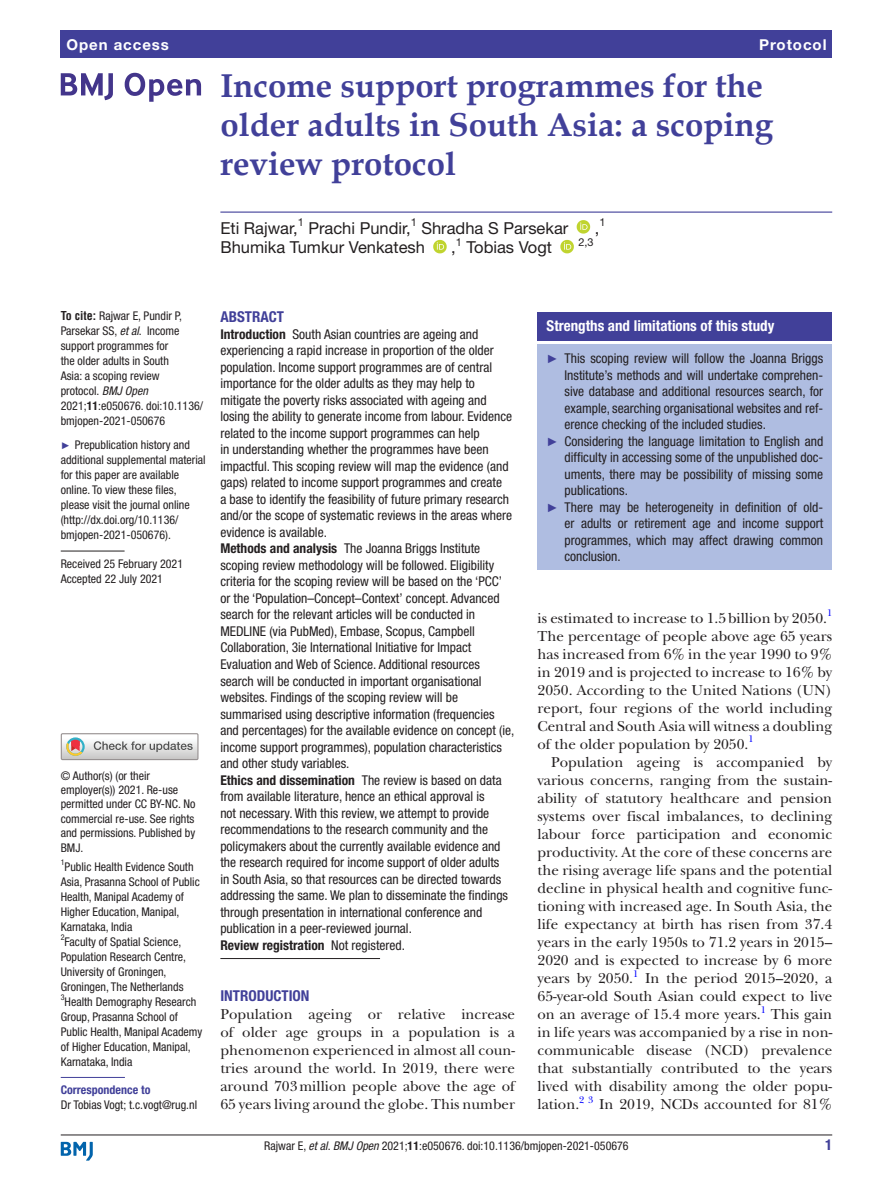
<style>
.page{position:relative;width:893px;height:1191px;background:#fff}
.page>*{position:absolute;margin:0;border:0;box-sizing:border-box;transform-origin:0 0}
.t1{font:700 33px/39px "Book Antiqua";color:#414099}
.t2{font:16.5px "Helvetica Neue LT Std";color:#231f20}
.t3{font:15px/18px "New Baskerville";color:#231f20;text-align:justify}
.t4{font:700 condensed 15px "Helvetica Neue LT Std";color:#fff}
.t5{font:700 condensed 15px "Helvetica Neue LT Std";color:#414099}
.t6{font:700 15px "Helvetica Neue LT Std";letter-spacing:.065em;color:#fff}
.t7{font:condensed 13.5px/16.5px "Helvetica Neue LT Std";color:#231f20}
.t8{font:condensed 12px/15px "Helvetica Neue LT Std";color:#231f20}
.t9{font:700 condensed 12px "Helvetica Neue LT Std";color:#414099}
.t10{font:10.95px "Helvetica Neue LT Std";color:#231f20}
.t11{font:9.9px "New Baskerville";color:#00f}
.t12{font:condensed 7.95px "Helvetica Neue LT Std";color:#231f20}
.s1{font-family:"Helvetica LT Std";font-weight:700}
.s2{font-style:italic}
.s3{font-weight:700}
.s4{font-family:"Arial";font-stretch:normal;font-size:9.75px;color:#414099}
.s5{font-family:"Arial";font-stretch:normal;font-size:12px;color:#414099}
</style>
<div class="page">
<hr style="left:61px;top:1134px;width:771px;height:1px;background:#231f20">
<svg style="left:61px;top:1141px;width:32px;height:19px"></svg>
<div style="left:61px;top:31px;width:771px;height:27px;background:#414099"></div>
<hr style="left:220px;top:211px;width:612px;height:2px;background:#414099">
<svg style="left:577px;top:220px;width:13px;height:14px"></svg>
<svg style="left:433px;top:240px;width:14px;height:13px"></svg>
<svg style="left:560px;top:240px;width:14px;height:13px"></svg>
<hr style="left:61px;top:550px;width:64px;height:1px;background:#231f20">
<hr style="left:61px;top:1077px;width:64px;height:1px;background:#414099">
<svg style="left:61px;top:73px;width:52px;height:27px"></svg>
<svg style="left:125px;top:73px;width:76px;height:29px"></svg>
<div style="left:61px;top:733px;width:138px;height:27px;border:1px solid #969090"></div>
<svg style="left:61px;top:733px;width:137px;height:26px"></svg>
<hr style="left:220px;top:958px;width:160px;height:1px;background:#231f20">
<div style="left:538px;top:312px;width:294px;height:28px;background:#414099"></div>
<div style="left:538px;top:344px;width:294px;height:226px;background:#afbde1"></div>
<p class="t6" style="left:66px;top:35px;width:104px">Open access</p>
<p class="t6" style="left:759px;top:35px;width:69px">Protocol</p>
<h1 class="t1" style="left:220px;top:66px;width:554px">Income support programmes for the older adults in South Asia: a scoping review protocol</h1>
<p class="t2" style="left:220px;top:218px;width:79px">Eti Rajwar,</p>
<p class="t10" style="left:298px;top:216px;width:8px">1</p>
<p class="t2" style="left:308px;top:218px;width:104px">Prachi Pundir,</p>
<p class="t10" style="left:411px;top:216px;width:8px">1</p>
<p class="t2" style="left:421px;top:218px;width:148px">Shradha S Parsekar</p>
<p class="t10" style="left:599px;top:216px;width:8px">1</p>
<p class="t2" style="left:595px;top:218px;width:6px">,</p>
<p class="t10" style="left:456px;top:235px;width:8px">1</p>
<p class="t2" style="left:467px;top:238px;width:87px">Tobias Vogt</p>
<p class="t10" style="left:578px;top:235px;width:17px">2,3</p>
<p class="t2" style="left:220px;top:238px;width:206px">Bhumika Tumkur Venkatesh</p>
<p class="t2" style="left:451px;top:238px;width:6px">,</p>
<p class="t8" style="left:61px;top:308px;width:144px"><span class="s1">To cite:</span> Rajwar E, Pundir P,<br>Parsekar SS, <span class="s2">et al</span>. Income support programmes for<br>the older adults in South<br>Asia: a scoping review<br>protocol. <span class="s2">BMJ Open<br></span>2021;<span class="s3">11</span>:e050676. doi:10.1136/ bmjopen-2021-050676</p>
<p class="t8" style="left:61px;top:437px;width:146px"><span class="s4">►</span> Prepublication history and additional supplemental material for this paper are available online. To view these files, please visit the journal online (http://dx.doi.org/10.1136/ bmjopen-2021-050676).</p>
<p class="t8" style="left:61px;top:556px;width:124px">Received 25 February 2021<br>Accepted 22 July 2021</p>
<p class="t8" style="left:61px;top:768px;width:136px;line-height:14.4px">© Author(s) (or their employer(s)) 2021. Re-use permitted under CC BY-NC. No commercial re-use. See rights and permissions. Published by<br>BMJ.</p>
<p class="t12" style="left:61px;top:858px;width:5px">1</p>
<p class="t8" style="left:61px;top:859px;width:141px;text-indent:4px">Public Health Evidence South<br>Asia, Prasanna School of Public<br>Health, Manipal Academy of<br>Higher Education, Manipal,<br>Karnataka, India</p>
<p class="t12" style="left:61px;top:933px;width:5px">2</p>
<p class="t8" style="left:61px;top:934px;width:143px;text-indent:4px">Faculty of Spatial Science,<br>Population Research Centre,<br>University of Groningen,<br>Groningen, The Netherlands<br><sup>3</sup>Health Demography Research<br>Group, Prasanna School of<br>Public Health, Manipal Academy of Higher Education, Manipal,<br>Karnataka, India</p>
<p class="t9" style="left:61px;top:1082px;width:91px">Correspondence to</p>
<p class="t8" style="left:61px;top:1097px;width:138px">Dr Tobias Vogt; t.c.vogt@rug.nl</p>
<p class="t5" style="left:220px;top:308px;width:65px">ABSTRACT</p>
<p class="t7" style="left:220px;top:326px;width:296px"><span class="s3">Introduction</span> South Asian countries are ageing and experiencing a rapid increase in proportion of the older population. Income support programmes are of central importance for the older adults as they may help to mitigate the poverty risks associated with ageing and losing the ability to generate income from labour. Evidence related to the income support programmes can help<br>in understanding whether the programmes have been impactful. This scoping review will map the evidence (and gaps) related to income support programmes and create<br>a base to identify the feasibility of future primary research and/or the scope of systematic reviews in the areas where evidence is available.<br><span class="s3">Methods and analysis</span> The Joanna Briggs Institute scoping review methodology will be followed. Eligibility criteria for the scoping review will be based on the ‘PCC’ or the ‘Population–Concept–Context’ concept. Advanced search for the relevant articles will be conducted in MEDLINE (via PubMed), Embase, Scopus, Campbell Collaboration, 3ie International Initiative for Impact Evaluation and Web of Science. Additional resources search will be conducted in important organisational websites. Findings of the scoping review will be summarised using descriptive information (frequencies and percentages) for the available evidence on concept (ie, income support programmes), population characteristics and other study variables.<br><span class="s3">Ethics and dissemination</span> The review is based on data from available literature, hence an ethical approval is<br>not necessary. With this review, we attempt to provide recommendations to the research community and the policymakers about the currently available evidence and the research required for income support of older adults<br>in South Asia, so that resources can be directed towards addressing the same. We plan to disseminate the findings through presentation in international conference and publication in a peer-reviewed journal.<br><span class="s3">Review registration</span> Not registered.</p>
<p class="t5" style="left:220px;top:987px;width:91px">INTRODUCTION</p>
<p class="t3" style="left:220px;top:1005px;width:296px">Population ageing or relative increase of older age groups in a population is a phenomenon experienced in almost all coun&shy;tries around the world. In 2019, there were around 703million people above the age of 65 years living around the globe. This number</p>
<p class="t4" style="left:547px;top:317px;width:229px">Strengths and limitations of this study</p>
<p class="t7" style="left:547px;top:350px;width:278px"><span class="s5">►</span> This scoping review will follow the Joanna Briggs</p>
<p class="t7" style="left:565px;top:366px;width:260px">Institute’s methods and will undertake comprehen-</p>
<p class="t7" style="left:565px;top:383px;width:260px">sive database and additional resources search, for</p>
<p class="t7" style="left:565px;top:399px;width:260px">example, searching organisational websites and ref-</p>
<p class="t7" style="left:565px;top:416px;width:203px">erence checking of the included studies.</p>
<p class="t7" style="left:547px;top:432px;width:278px"><span class="s5">►</span> Considering the language limitation to English and</p>
<p class="t7" style="left:565px;top:449px;width:260px">difficulty in accessing some of the unpublished doc-</p>
<p class="t7" style="left:565px;top:465px;width:260px">uments, there may be possibility of missing some</p>
<p class="t7" style="left:565px;top:482px;width:65px">publications.</p>
<p class="t7" style="left:547px;top:498px;width:278px"><span class="s5">►</span> There may be heterogeneity in definition of old-</p>
<p class="t7" style="left:565px;top:515px;width:260px">er adults or retirement age and income support</p>
<p class="t7" style="left:565px;top:531px;width:260px">programmes, which may affect drawing common</p>
<p class="t7" style="left:565px;top:548px;width:58px">conclusion.</p>
<p class="t3" style="left:538px;top:609px;width:296px">is estimated to increase to 1.5billion by 2050.<sup>1<br></sup>The percentage of people above age 65 years has increased from 6% in the year 1990 to 9% in 2019 and is projected to increase to 16% by 2050. According to the United Nations (UN) report, four regions of the world including Central and South Asia will witness a doubling of the older population by 2050.</p>
<p class="t11" style="left:748px;top:733px;width:7px">1</p>
<p class="t3" style="left:538px;top:753px;width:296px;text-indent:14px">Population ageing is accompanied by various concerns, ranging from the sustain&shy;ability of statutory healthcare and pension systems over fiscal imbalances, to declining labour force participation and economic productivity. At the core of these concerns are the rising average life spans and the potential decline in physical health and cognitive func&shy;tioning with increased age. In South Asia, the life expectancy at birth has risen from 37.4 years in the early 1950s to 71.2 years in 2015– 2020 and is expected to increase by 6 more years by 2050.<sup>1</sup> In the period 2015–2020, a 65-year-old South Asian could expect to live on an average of 15.4 more years.<sup>1</sup> This gain in life years was accompanied by a rise in non&shy;communicable disease (NCD) prevalence that substantially contributed to the years lived with disability among the older popu&shy;lation.</p>
<p class="t11" style="left:579px;top:1093px;width:16px">2 3</p>
<p class="t3" style="left:599px;top:1095px;width:234px">In 2019, NCDs accounted for 81%</p>
<p class="t8" style="left:264px;top:1137px;width:366px">Rajwar E, <span class="s2">et al</span>. <span class="s2">BMJ Open</span> 2021;<span class="s3">11</span>:e050676. doi:10.1136/bmjopen-2021-050676</p>
<p class="t5" style="left:825px;top:1135px;width:9px">1</p>
</div>
